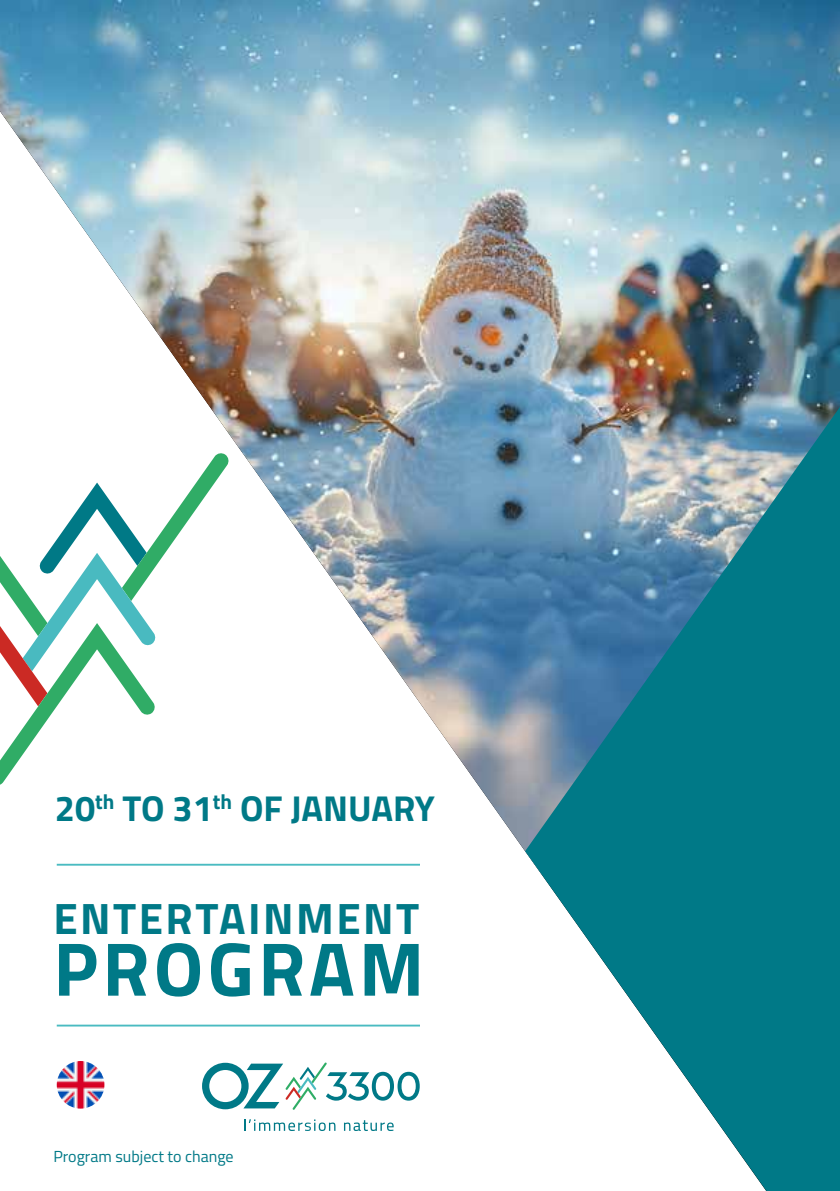
<style>
.page{position:relative;width:840px;height:1191px;background:#fff}
.page>*{position:absolute;margin:0;border:0;box-sizing:border-box;transform-origin:0 0}
.t1{font:700 76px "Titillium Web";letter-spacing:.055em;color:#007987}
.t2{font:700 44px "Titillium Web";letter-spacing:.055em;color:#007987}
.t3{font:700 36px "Titillium Web";color:#007987}
.t4{font:16px "Titillium Web";color:#007987}
</style>
<div class="page">
<img style="left:0;top:0;width:839px;height:866px">
<svg style="left:525px;top:407px;width:314px;height:784px;fill:#007987"></svg>
<svg style="left:0;top:452px;width:229px;height:333px"></svg>
<svg style="left:244px;top:1119px;width:91px;height:12px"></svg>
<svg style="left:344px;top:1120px;width:49px;height:11px"></svg>
<svg style="left:202px;top:1062px;width:217px;height:47px"></svg>
<hr style="left:57px;top:1024px;width:363px;height:2px;background:#4abbc1">
<hr style="left:57px;top:863px;width:363px;height:2px;background:#4abbc1">
<img style="left:57px;top:1061px;width:47px;height:47px;border-radius:24px">
<h3 class="t3" style="left:55px;top:781px;width:381px">20<sup>th</sup> TO 31<sup>th</sup> OF JANUARY</h3>
<h2 class="t2" style="left:53px;top:884px;width:367px">ENTERTAINMENT</h2>
<h1 class="t1" style="left:53px;top:911px;width:372px">PROGRAM</h1>
<p class="t4" style="left:53px;top:1145px;width:182px">Program subject to change</p>
</div>
